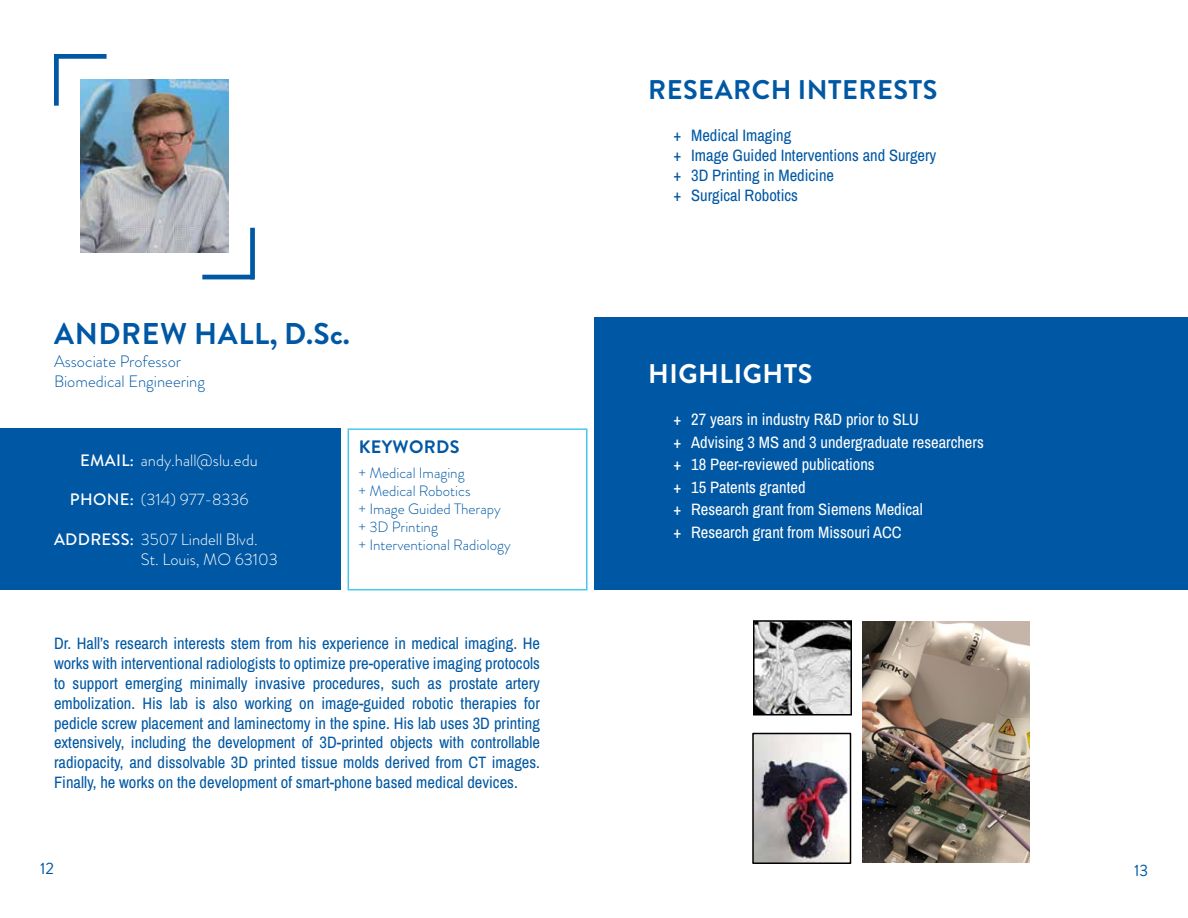
<style>
.page{position:relative;width:1188px;height:918px;background:#fff}
.page>*{position:absolute;margin:0;border:0;box-sizing:border-box;transform-origin:0 0}
.t1{font:700 30px "Brandon Grotesque";letter-spacing:.02em;color:#0058a4}
.t2{font:700 27px "Brandon Grotesque";letter-spacing:.02em;color:#0058a4}
.t3{font:700 27px "Brandon Grotesque";letter-spacing:.02em;color:#fff}
.t4{font:700 18px "Brandon Grotesque";letter-spacing:.02em;color:#0058a4}
.t5{font:16.5px/19.8px "Archivo Narrow";color:#0058a4;text-align:justify}
.t6{font:16.5px/22.5px "Archivo Narrow";color:#fff}
.t7{font:300 16.5px/19.8px "Brandon Grotesque";color:#fff}
.t8{font:300 16.5px/19.8px "Brandon Grotesque";color:#0058a4}
.t9{font:16.5px "Brandon Grotesque";color:#0058a4}
.t10{font:300 15px/18px "Brandon Grotesque";color:#0058a4}
.s1{font-weight:500}
</style>
<div class="page">
<div style="left:250px;top:228px;width:5px;height:51px;background:#0058a4"></div>
<hr style="left:202px;top:275px;width:52px;height:4px;background:#0058a4">
<div style="left:54px;top:54px;width:5px;height:52px;background:#0058a4"></div>
<div style="left:55px;top:54px;width:52px;height:5px;background:#0058a4"></div>
<img style="left:80px;top:80px;width:149px;height:172px">
<div style="left:0;top:428px;width:340px;height:162px;background:#0058a4"></div>
<div style="left:348px;top:428px;width:240px;height:162px;border:2px solid #49c7ed"></div>
<div style="left:594px;top:318px;width:594px;height:272px;background:#0058a4"></div>
<img style="left:862px;top:622px;width:168px;height:240px">
<img style="left:755px;top:736px;width:93px;height:125px">
<div style="left:752px;top:733px;width:99px;height:131px;border:2px solid #000"></div>
<img style="left:756px;top:623px;width:93px;height:90px">
<div style="left:753px;top:620px;width:99px;height:96px;border:2px solid #000"></div>
<h1 class="t1" style="left:54px;top:312px;width:297px">ANDREW HALL, D.Sc.</h1>
<p class="t8" style="left:54px;top:351px;width:153px">Associate Professor<br>Biomedical Engineering</p>
<p class="t7" style="left:80px;top:450px;width:179px"><span class="s1">EMAIL:</span> andy.hall@slu.edu</p>
<p class="t7" style="left:70px;top:490px;width:180px"><span class="s1">PHONE:</span> (314) 977-8336</p>
<p class="t7" style="left:141px;top:529px;width:138px;text-indent:-87px"><span class="s1">ADDRESS:</span> 3507 Lindell Blvd.<br>St. Louis, MO 63103</p>
<p class="t4" style="left:359px;top:434px;width:102px">KEYWORDS</p>
<p class="t10" style="left:359px;top:464px;width:154px">+ Medical Imaging<br>+ Medical Robotics<br>+ Image Guided Therapy + 3D Printing<br>+ Interventional Radiology</p>
<p class="t5" style="left:54px;top:633px;width:488px">Dr. Hall’s research interests stem from his experience in medical imaging. He works with interventional radiologists to optimize pre-operative imaging protocols to support emerging minimally invasive procedures, such as prostate artery embolization. His lab is also working on image-guided robotic therapies for pedicle screw placement and laminectomy in the spine. His lab uses 3D printing extensively, including the development of 3D-printed objects with controllable radiopacity, and dissolvable 3D printed tissue molds derived from CT images.<br>Finally, he works on the development of smart-phone based medical devices.</p>
<h2 class="t2" style="left:648px;top:71px;width:291px">RESEARCH INTERESTS</h2>
<p class="t5" style="left:691px;top:125px;width:247px;text-align:left">Medical Imaging<br>Image Guided Interventions and Surgery<br>3D Printing in Medicine<br>Surgical Robotics</p>
<p class="t5" style="left:674px;top:125px;width:9px">+ + + +</p>
<h2 class="t3" style="left:648px;top:355px;width:166px">HIGHLIGHTS</h2>
<p class="t6" style="left:691px;top:408px;width:294px">27 years in industry R&amp;D prior to SLU<br>Advising 3 MS and 3 undergraduate researchers 18 Peer-reviewed publications<br>15 Patents granted<br>Research grant from Siemens Medical Research grant from Missouri ACC</p>
<p class="t6" style="left:674px;top:408px;width:9px;text-align:justify">+ + + + + +</p>
<p class="t9" style="left:40px;top:857px;width:15px">12</p>
<p class="t9" style="left:1134px;top:859px;width:16px">13</p>
</div>
